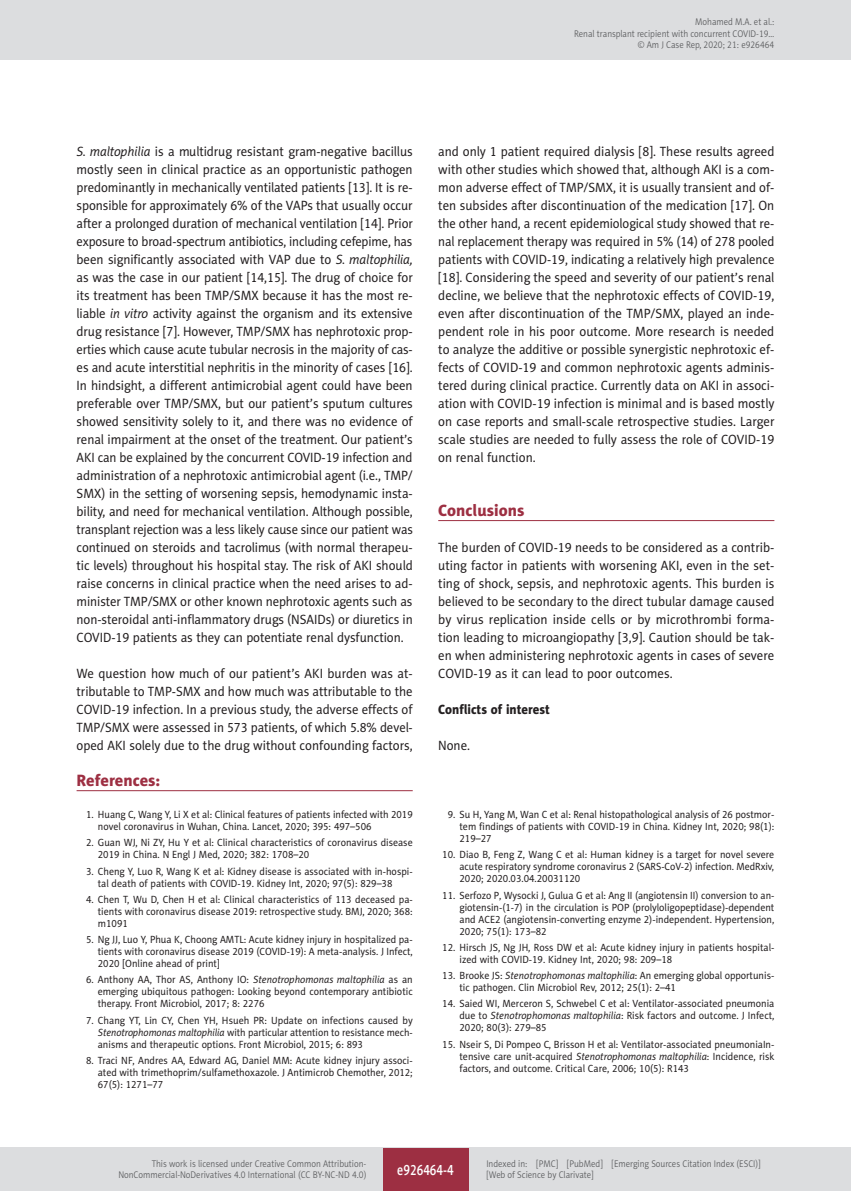
<style>
.page{position:relative;width:851px;height:1191px;background:#fff}
.page>*{position:absolute;margin:0;border:0;box-sizing:border-box;transform-origin:0 0}
.AJCR_Headline_1{font:16.5px "Naomi Sans EFN Heavy";color:#9d2f42}
.AJCR_Referencje_Tytu{font:16.5px "Naomi Sans EFN Heavy";color:#9d2f42}
.t1{font:15px "Naomi Sans EFN Medium";color:#fff;scale:.8 1}
.AJCR_Body{font:13.5px/18px "Naomi Sans EFN";color:#231f20;text-align:justify;scale:.95 1}
.AJCR_Headline_2{font:13.5px "Naomi Sans EFN Heavy";color:#231f20;scale:.95 1}
.AJCR_Referencje_punk{font:10.5px/12px "Naomi Sans EFN";color:#231f20;text-align:justify;scale:.95 1}
.AJCR_Referencje_punk-2{font:10.5px/12px "Naomi Sans EFN";color:#231f20;text-align:justify;scale:.94 1}
.AJCR_Referencje_punk-3{font:10.5px/12px "Naomi Sans EFN";color:#231f20;text-align:justify;scale:.96 1}
.t2{font:9.75px/11.2px "Naomi Sans EFN Light";color:#57585a;text-align:right;scale:.9 1}
.s1{font-style:italic}
</style>
<div class="page">
<hr style="left:438px;top:520px;width:336px;height:1px;background:#9d2f42">
<hr style="left:77px;top:790px;width:335px;height:1px;background:#9d2f42">
<div style="left:0;top:0;width:850px;height:60px;background:#dcdddf"></div>
<hr style="left:850px;top:0;width:1px;height:60px;background:#dcdddf">
<div style="left:0;top:1148px;width:850px;height:43px;background:#dcdddf"></div>
<div style="left:383px;top:1147px;width:85px;height:43px;background:#9d2f42"></div>
<p class="t2" style="left:574px;top:16px;width:224px">Mohamed M.A. et al.:<br>Renal transplant recipient with concurrent COVID-19… © Am J Case Rep, 2020; 21: e926464</p>
<p class="AJCR_Body" style="left:77px;top:142px;width:355px"><span class="s1">S. maltophilia</span> is a multidrug resistant gram-negative bacillus mostly seen in clinical practice as an opportunistic pathogen predominantly in mechanically ventilated patients [13]. It is re&shy;sponsible for approximately 6% of the VAPs that usually occur after a prolonged duration of mechanical ventilation [14]. Prior exposure to broad-spectrum antibiotics, including cefepime, has been significantly associated with VAP due to <span class="s1">S. maltophilia, </span>as was the case in our patient [14,15]. The drug of choice for its treatment has been TMP/SMX because it has the most re&shy;liable <span class="s1">in vitro</span> activity against the organism and its extensive drug resistance [7]. However, TMP/SMX has nephrotoxic prop&shy;erties which cause acute tubular necrosis in the majority of cas&shy;es and acute interstitial nephritis in the minority of cases [16].<br>In hindsight, a different antimicrobial agent could have been preferable over TMP/SMX, but our patient’s sputum cultures showed sensitivity solely to it, and there was no evidence of renal impairment at the onset of the treatment. Our patient’s AKI can be explained by the concurrent COVID-19 infection and administration of a nephrotoxic antimicrobial agent (i.e., TMP/ SMX) in the setting of worsening sepsis, hemodynamic insta&shy;bility, and need for mechanical ventilation. Although possible, transplant rejection was a less likely cause since our patient was continued on steroids and tacrolimus (with normal therapeu&shy;tic levels) throughout his hospital stay. The risk of AKI should raise concerns in clinical practice when the need arises to ad&shy;minister TMP/SMX or other known nephrotoxic agents such as non-steroidal anti-inflammatory drugs (NSAIDs) or diuretics in COVID-19 patients as they can potentiate renal dysfunction.</p>
<p class="AJCR_Body" style="left:77px;top:664px;width:355px">We question how much of our patient’s AKI burden was at&shy;tributable to TMP-SMX and how much was attributable to the COVID-19 infection. In a previous study, the adverse effects of TMP/SMX were assessed in 573 patients, of which 5.8% devel&shy;oped AKI solely due to the drug without confounding factors,</p>
<p class="AJCR_Referencje_Tytu" style="left:77px;top:770px;width:85px">References:</p>
<p class="AJCR_Referencje_punk" style="left:98px;top:808px;width:333px;text-indent:-12px">1. Huang C, Wang Y, Li X et al: Clinical features of patients infected with 2019 novel coronavirus in Wuhan, China. Lancet, 2020; 395: 497–506</p>
<p class="AJCR_Referencje_punk" style="left:98px;top:837px;width:333px;text-indent:-12px">2. Guan WJ, Ni ZY, Hu Y et al: Clinical characteristics of coronavirus disease<br>2019 in China. N Engl J Med, 2020; 382: 1708–20</p>
<p class="AJCR_Referencje_punk" style="left:98px;top:865px;width:333px;text-indent:-12px">3. Cheng Y, Luo R, Wang K et al: Kidney disease is associated with in-hospi&shy;tal death of patients with COVID-19. Kidney Int, 2020; 97(5): 829–38</p>
<p class="AJCR_Referencje_punk" style="left:98px;top:893px;width:333px;text-indent:-12px">4. Chen T, Wu D, Chen H et al: Clinical characteristics of 113 deceased pa&shy;tients with coronavirus disease 2019: retrospective study. BMJ, 2020; 368: m1091</p>
<p class="AJCR_Referencje_punk" style="left:98px;top:933px;width:333px;text-indent:-12px">5. Ng JJ, Luo Y, Phua K, Choong AMTL: Acute kidney injury in hospitalized pa&shy;tients with coronavirus disease 2019 (COVID-19): A meta-analysis. J Infect, 2020 [Online ahead of print]</p>
<p class="AJCR_Referencje_punk" style="left:98px;top:974px;width:333px;text-indent:-12px">6. Anthony AA, Thor AS, Anthony IO: <span class="s1">Stenotrophomonas maltophilia</span> as an emerging ubiquitous pathogen: Looking beyond contemporary antibiotic therapy. Front Microbiol, 2017; 8: 2276</p>
<p class="AJCR_Referencje_punk-3" style="left:98px;top:1014px;width:329px;text-indent:-12px">7. Chang YT, Lin CY, Chen YH, Hsueh PR: Update on infections caused by <span class="s1">Stenotrophomonas maltophilia</span> with particular attention to resistance mech&shy;anisms and therapeutic options. Front Microbiol, 2015; 6: 893</p>
<p class="AJCR_Referencje_punk" style="left:98px;top:1054px;width:333px;text-indent:-12px">8. Traci NF, Andres AA, Edward AG, Daniel MM: Acute kidney injury associ&shy;ated with trimethoprim/sulfamethoxazole. J Antimicrob Chemother, 2012; 67(5): 1271–77</p>
<p class="AJCR_Body" style="left:438px;top:142px;width:355px">and only 1 patient required dialysis [8]. These results agreed with other studies which showed that, although AKI is a com&shy;mon adverse effect of TMP/SMX, it is usually transient and of&shy;ten subsides after discontinuation of the medication [17]. On the other hand, a recent epidemiological study showed that re&shy;nal replacement therapy was required in 5% (14) of 278 pooled patients with COVID-19, indicating a relatively high prevalence [18]. Considering the speed and severity of our patient’s renal decline, we believe that the nephrotoxic effects of COVID-19, even after discontinuation of the TMP/SMX, played an inde&shy;pendent role in his poor outcome. More research is needed to analyze the additive or possible synergistic nephrotoxic ef&shy;fects of COVID-19 and common nephrotoxic agents adminis&shy;tered during clinical practice. Currently data on AKI in associ&shy;ation with COVID-19 infection is minimal and is based mostly on case reports and small-scale retrospective studies. Larger scale studies are needed to fully assess the role of COVID-19 on renal function.</p>
<p class="AJCR_Headline_1" style="left:438px;top:500px;width:88px">Conclusions</p>
<p class="AJCR_Body" style="left:438px;top:538px;width:355px">The burden of COVID-19 needs to be considered as a contrib&shy;uting factor in patients with worsening AKI, even in the set&shy;ting of shock, sepsis, and nephrotoxic agents. This burden is believed to be secondary to the direct tubular damage caused by virus replication inside cells or by microthrombi forma&shy;tion leading to microangiopathy [3,9]. Caution should be tak&shy;en when administering nephrotoxic agents in cases of severe COVID-19 as it can lead to poor outcomes.</p>
<p class="AJCR_Headline_2" style="left:438px;top:701px;width:119px">Conflicts of interest</p>
<p class="AJCR_Body" style="left:438px;top:736px;width:35px">None.</p>
<p class="AJCR_Referencje_punk" style="left:459px;top:808px;width:333px;text-indent:-12px">9. Su H, Yang M, Wan C et al: Renal histopathological analysis of 26 postmor&shy;tem findings of patients with COVID-19 in China. Kidney Int, 2020; 98(1):<br>219–27</p>
<p class="AJCR_Referencje_punk" style="left:459px;top:849px;width:333px;text-indent:-17px">10. Diao B, Feng Z, Wang C et al: Human kidney is a target for novel severe acute respiratory syndrome coronavirus 2 (SARS-CoV-2) infection. MedRxiv, 2020; 2020.03.04.20031120</p>
<p class="AJCR_Referencje_punk-2" style="left:459px;top:889px;width:336px;text-indent:-17px">11. Serfozo P, Wysocki J, Gulua G et al: Ang II (angiotensin II) conversion to an&shy;giotensin-(1-7) in the circulation is POP (prolyloligopeptidase)-dependent and ACE2 (angiotensin-converting enzyme 2)-independent. Hypertension, 2020; 75(1): 173–82</p>
<p class="AJCR_Referencje_punk" style="left:459px;top:941px;width:333px;text-indent:-17px">12. Hirsch JS, Ng JH, Ross DW et al: Acute kidney injury in patients hospital&shy;ized with COVID-19. Kidney Int, 2020; 98: 209–18</p>
<p class="AJCR_Referencje_punk" style="left:459px;top:969px;width:333px;text-indent:-17px">13. Brooke JS: <span class="s1">Stenotrophomonas maltophilia</span>: An emerging global opportunis&shy;tic pathogen. Clin Microbiol Rev, 2012; 25(1): 2–41</p>
<p class="AJCR_Referencje_punk" style="left:459px;top:998px;width:333px;text-indent:-17px">14. Saied WI, Merceron S, Schwebel C et al: Ventilator-associated pneumonia due to <span class="s1">Stenotrophomonas maltophilia</span>: Risk factors and outcome. J Infect, 2020; 80(3): 279–85</p>
<p class="AJCR_Referencje_punk" style="left:459px;top:1038px;width:333px;text-indent:-17px">15. Nseir S, Di Pompeo C, Brisson H et al: Ventilator-associated pneumoniaIn&shy;tensive care unit-acquired <span class="s1">Stenotrophomonas maltophilia</span>: Incidence, risk factors, and outcome. Critical Care, 2006; 10(5): R143</p>
<p class="t2" style="left:118px;top:1158px;width:277px">This work is licensed under Creative Common Attribution-<br>NonCommercial-NoDerivatives 4.0 International (CC BY-NC-ND 4.0)</p>
<p class="t1" style="left:397px;top:1160px;width:72px">e926464-4</p>
<p class="t2" style="left:486px;top:1158px;width:306px;text-align:left">Indexed in: [PMC] [PubMed] [Emerging Sources Citation Index (ESCI)] [Web of Science by Clarivate]</p>
</div>
